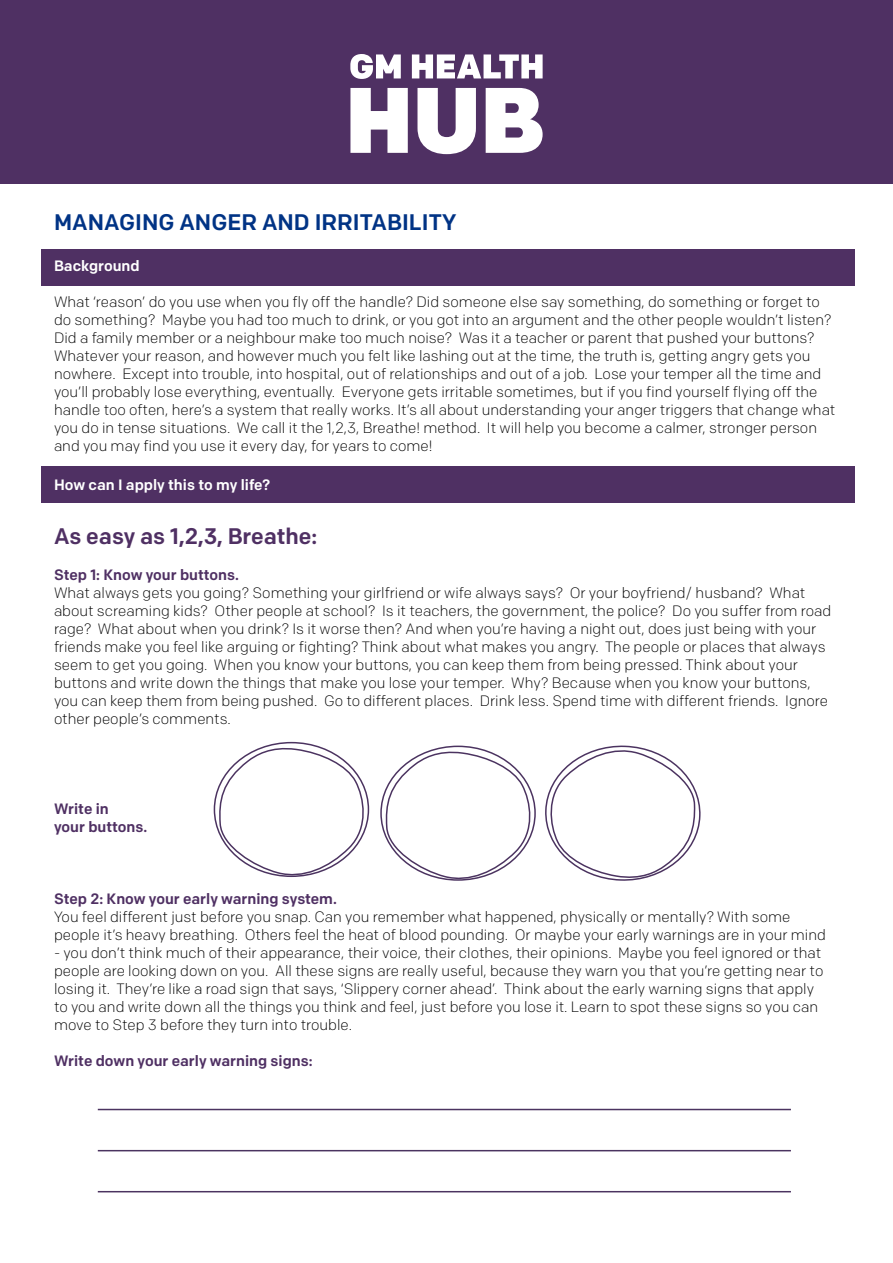
<style>
.page{position:relative;width:893px;height:1263px;background:#fff}
.page>*{position:absolute;margin:0;border:0;box-sizing:border-box;transform-origin:0 0}
.t1{font:500 22.5px "Colfax";color:#003385}
.t2{font:500 22.5px "Colfax";color:#4f3063}
.t3{font:300 15px/18px "Colfax";color:#000}
.t4{font:500 15px/18px "Colfax";color:#4f3063}
.t5{font:500 15px "Colfax";color:#fff}
</style>
<div class="page">
<div style="left:41px;top:250px;width:814px;height:36px;background:#4f3063"></div>
<div style="left:41px;top:466px;width:814px;height:36px;background:#4f3063"></div>
<div style="left:0;top:0;width:893px;height:183px;background:#4f3063"></div>
<svg style="left:217px;top:746px;width:152px;height:131px"></svg>
<svg style="left:384px;top:750px;width:152px;height:131px"></svg>
<svg style="left:545px;top:745px;width:156px;height:136px"></svg>
<hr style="left:98px;top:1109px;width:693px;height:1px;background:#4b3360">
<hr style="left:98px;top:1150px;width:693px;height:1px;background:#4b3360">
<hr style="left:98px;top:1191px;width:693px;height:1px;background:#4b3360">
<svg style="left:350px;top:54px;width:51px;height:25px"></svg>
<svg style="left:412px;top:54px;width:131px;height:24px"></svg>
<svg style="left:350px;top:88px;width:58px;height:65px"></svg>
<svg style="left:417px;top:88px;width:59px;height:66px"></svg>
<svg style="left:486px;top:88px;width:57px;height:65px"></svg>
<h1 class="t1" style="left:54px;top:208px;width:404px">MANAGING ANGER AND IRRITABILITY</h1>
<p class="t5" style="left:54px;top:257px;width:87px">Background</p>
<p class="t3" style="left:54px;top:293px;width:783px">What ‘reason’ do you use when you fly off the handle? Did someone else say something, do something or forget to do something? Maybe you had too much to drink, or you got into an argument and the other people wouldn’t listen?<br>Did a family member or a neighbour make too much noise? Was it a teacher or parent that pushed your buttons?<br>Whatever your reason, and however much you felt like lashing out at the time, the truth is, getting angry gets you nowhere. Except into trouble, into hospital, out of relationships and out of a job. Lose your temper all the time and you’ll probably lose everything, eventually. Everyone gets irritable sometimes, but if you find yourself flying off the handle too often, here’s a system that really works. It’s all about understanding your anger triggers that change what you do in tense situations. We call it the 1,2,3, Breathe! method. It will help you become a calmer, stronger person and you may find you use it every day, for years to come!</p>
<p class="t5" style="left:54px;top:476px;width:217px">How can I apply this to my life?</p>
<h1 class="t2" style="left:54px;top:523px;width:265px">As easy as 1,2,3, Breathe:</h1>
<p class="t4" style="left:54px;top:566px;width:187px">Step 1: Know your buttons.</p>
<p class="t3" style="left:54px;top:584px;width:779px">What always gets you going? Something your girlfriend or wife always says? Or your boyfriend/ husband? What about screaming kids? Other people at school? Is it teachers, the government, the police? Do you suffer from road rage? What about when you drink? Is it worse then? And when you’re having a night out, does just being with your friends make you feel like arguing or fighting? Think about what makes you angry. The people or places that always seem to get you going. When you know your buttons, you can keep them from being pressed. Think about your buttons and write down the things that make you lose your temper. Why? Because when you know your buttons, you can keep them from being pushed. Go to different places. Drink less. Spend time with different friends. Ignore other people’s comments.</p>
<p class="t4" style="left:54px;top:800px;width:95px">Write in<br>your buttons.</p>
<p class="t4" style="left:54px;top:890px;width:284px">Step 2: Know your early warning system.</p>
<p class="t3" style="left:54px;top:908px;width:773px">You feel different just before you snap. Can you remember what happened, physically or mentally? With some people it’s heavy breathing. Others feel the heat of blood pounding. Or maybe your early warnings are in your mind</p>
<p class="t3" style="left:54px;top:944px;width:771px">- you don’t think much of their appearance, their voice, their clothes, their opinions. Maybe you feel ignored or that people are looking down on you. All these signs are really useful, because they warn you that you’re getting near to losing it. They’re like a road sign that says, ‘Slippery corner ahead’. Think about the early warning signs that apply to you and write down all the things you think and feel, just before you lose it. Learn to spot these signs so you can move to Step 3 before they turn into trouble.</p>
<p class="t4" style="left:54px;top:1052px;width:260px">Write down your early warning signs:</p>
</div>
